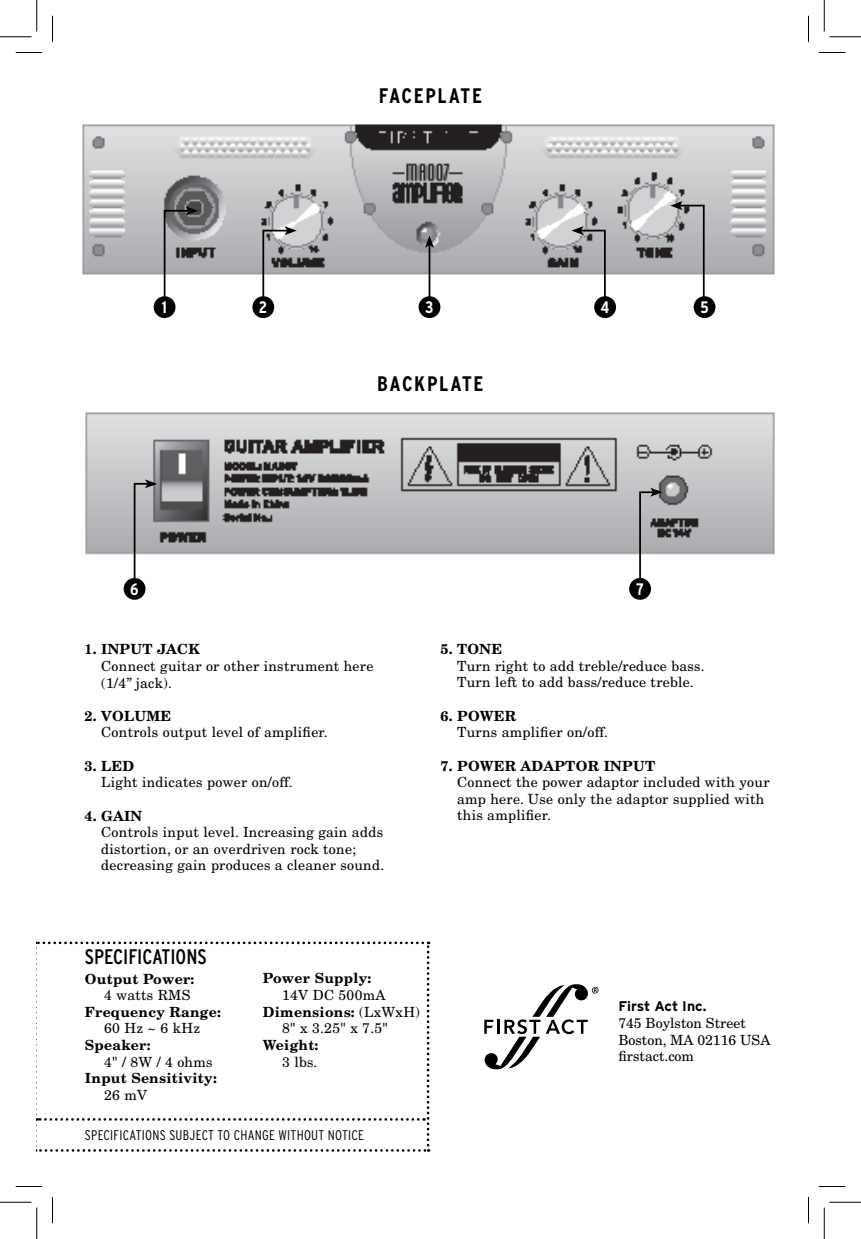
<style>
.page{position:relative;width:861px;height:1239px;background:#fff}
.page>*{position:absolute;margin:0;border:0;box-sizing:border-box;transform-origin:0 0}
.t1{font:700 condensed 21px "Interstate";letter-spacing:.08em;color:#000}
.t2{font:condensed 21px "Interstate";color:#000}
.t3{font:700 condensed 16.62px "Interstate";color:#fff}
.t4{font:14px/16.6px "New Century Schlbk LT Std";letter-spacing:.02em;color:#000}
.t5{font:700 14px "New Century Schlbk LT Std";letter-spacing:.02em;color:#000}
.t6{font:14px/16.6px "New Century Schlbk LT Std";color:#000}
.t7{font:300 condensed 14px "Interstate";letter-spacing:.02em;color:#000}
.t8{font:700 14px "Interstate";color:#000}
.s1{font-weight:400}
</style>
<div class="page">
<img style="left:82px;top:124px;width:693px;height:154px">
<img style="left:85px;top:412px;width:690px;height:143px">
<svg style="left:163px;top:206px;width:35px;height:91px"></svg>
<svg style="left:133px;top:479px;width:24px;height:100px"></svg>
<div style="left:154px;top:296px;width:22px;height:22px;background:#000;border-radius:50%"></div>
<div style="left:124px;top:578px;width:22px;height:22px;background:#000;border-radius:50%"></div>
<svg style="left:262px;top:226px;width:35px;height:77px"></svg>
<div style="left:252px;top:296px;width:22px;height:22px;background:#000;border-radius:50%"></div>
<hr style="left:429px;top:245px;width:1px;height:61px;background:#000">
<svg style="left:425px;top:236px;width:9px;height:12px"></svg>
<div style="left:419px;top:296px;width:21px;height:22px;background:#000;border-radius:50%"></div>
<svg style="left:571px;top:226px;width:36px;height:71px"></svg>
<div style="left:594px;top:296px;width:22px;height:22px;background:#000;border-radius:50%"></div>
<svg style="left:670px;top:201px;width:36px;height:102px"></svg>
<div style="left:694px;top:296px;width:21px;height:22px;background:#000;border-radius:50%"></div>
<svg style="left:638px;top:488px;width:25px;height:97px"></svg>
<div style="left:629px;top:578px;width:22px;height:22px;background:#000;border-radius:50%"></div>
<svg style="left:37px;top:942px;width:392px;height:210px"></svg>
<svg style="left:484px;top:984px;width:114px;height:86px"></svg>
<svg style="left:16px;top:52px;width:26px;height:1px"></svg>
<svg style="left:819px;top:52px;width:26px;height:1px"></svg>
<svg style="left:16px;top:1186px;width:26px;height:1px"></svg>
<svg style="left:819px;top:1186px;width:26px;height:1px"></svg>
<svg style="left:52px;top:16px;width:1px;height:26px"></svg>
<svg style="left:52px;top:1197px;width:1px;height:26px"></svg>
<svg style="left:808px;top:16px;width:1px;height:26px"></svg>
<svg style="left:808px;top:1197px;width:1px;height:26px"></svg>
<hr style="left:0;top:36px;width:32px;height:1px;background:#000">
<hr style="left:830px;top:36px;width:31px;height:1px;background:#000">
<hr style="left:0;top:1202px;width:32px;height:1px;background:#000">
<hr style="left:830px;top:1202px;width:31px;height:1px;background:#000">
<hr style="left:36px;top:0;width:1px;height:32px;background:#000">
<hr style="left:36px;top:1208px;width:1px;height:31px;background:#000">
<hr style="left:824px;top:0;width:1px;height:32px;background:#000">
<hr style="left:824px;top:1208px;width:1px;height:31px;background:#000">
<p class="t3" style="left:162px;top:298px;width:7px">1</p>
<p class="t3" style="left:130px;top:580px;width:10px">6</p>
<h1 class="t1" style="left:379px;top:84px;width:105px">FACEPLATE</h1>
<p class="t3" style="left:259px;top:298px;width:10px">2</p>
<p class="t3" style="left:425px;top:298px;width:10px">3</p>
<p class="t3" style="left:601px;top:298px;width:10px">4</p>
<p class="t3" style="left:700px;top:298px;width:10px">5</p>
<h1 class="t1" style="left:377px;top:372px;width:108px">BACKPLATE</h1>
<p class="t3" style="left:636px;top:580px;width:9px">7</p>
<p class="t5" style="left:85px;top:640px;width:117px">1. INPUT JACK</p>
<p class="t4" style="left:101px;top:658px;width:274px">Connect guitar or other instrument here (1/4” jack).</p>
<p class="t5" style="left:85px;top:707px;width:88px">2. VOLUME</p>
<p class="t4" style="left:101px;top:724px;width:228px">Controls output level of amplifier.</p>
<p class="t5" style="left:85px;top:757px;width:51px">3. LED</p>
<p class="t4" style="left:101px;top:774px;width:193px">Light indicates power on/off.</p>
<p class="t5" style="left:85px;top:807px;width:59px">4. GAIN</p>
<p class="t4" style="left:101px;top:824px;width:285px">Controls input level. Increasing gain adds distortion, or an overdriven rock tone; decreasing gain produces a cleaner sound.</p>
<p class="t5" style="left:440px;top:640px;width:63px">5. TONE</p>
<p class="t4" style="left:457px;top:658px;width:249px">Turn right to add treble/reduce bass.<br>Turn left to add bass/reduce treble.</p>
<p class="t5" style="left:440px;top:707px;width:77px">6. POWER</p>
<p class="t4" style="left:457px;top:724px;width:152px">Turns amplifier on/off.</p>
<p class="t5" style="left:441px;top:757px;width:216px">7. POWER ADAPTOR INPUT</p>
<p class="t4" style="left:457px;top:774px;width:314px">Connect the power adaptor included with your amp here. Use only the adaptor supplied with this amplifier.</p>
<h1 class="t2" style="left:85px;top:944px;width:124px">SPECIFICATIONS</h1>
<p class="t5" style="left:85px;top:970px;width:111px">Output Power:</p>
<p class="t4" style="left:104px;top:987px;width:88px">4 watts RMS</p>
<p class="t5" style="left:85px;top:1003px;width:138px">Frequency Range:</p>
<p class="t4" style="left:104px;top:1020px;width:97px">60 Hz ~ 6 kHz</p>
<p class="t5" style="left:85px;top:1036px;width:67px">Speaker:</p>
<p class="t4" style="left:104px;top:1053px;width:110px">4" / 8W / 4 ohms</p>
<p class="t5" style="left:85px;top:1069px;width:133px">Input Sensitivity:</p>
<p class="t4" style="left:104px;top:1087px;width:45px">26 mV</p>
<p class="t5" style="left:263px;top:970px;width:110px">Power Supply:</p>
<p class="t4" style="left:282px;top:987px;width:105px">14V DC 500mA</p>
<p class="t5" style="left:263px;top:1003px;width:159px">Dimensions: <span class="s1">(LxWxH)</span></p>
<p class="t4" style="left:282px;top:1020px;width:107px">8" x 3.25" x 7.5"</p>
<p class="t5" style="left:263px;top:1036px;width:57px">Weight:</p>
<p class="t4" style="left:282px;top:1053px;width:37px">3 lbs.</p>
<p class="t7" style="left:85px;top:1128px;width:281px">SPECIFICATIONS SUBJECT TO CHANGE WITHOUT NOTICE</p>
<p class="t8" style="left:618px;top:999px;width:90px">First Act Inc.</p>
<p class="t6" style="left:618px;top:1015px;width:154px">745 Boylston Street<br>Boston, MA 02116 USA firstact.com</p>
</div>
